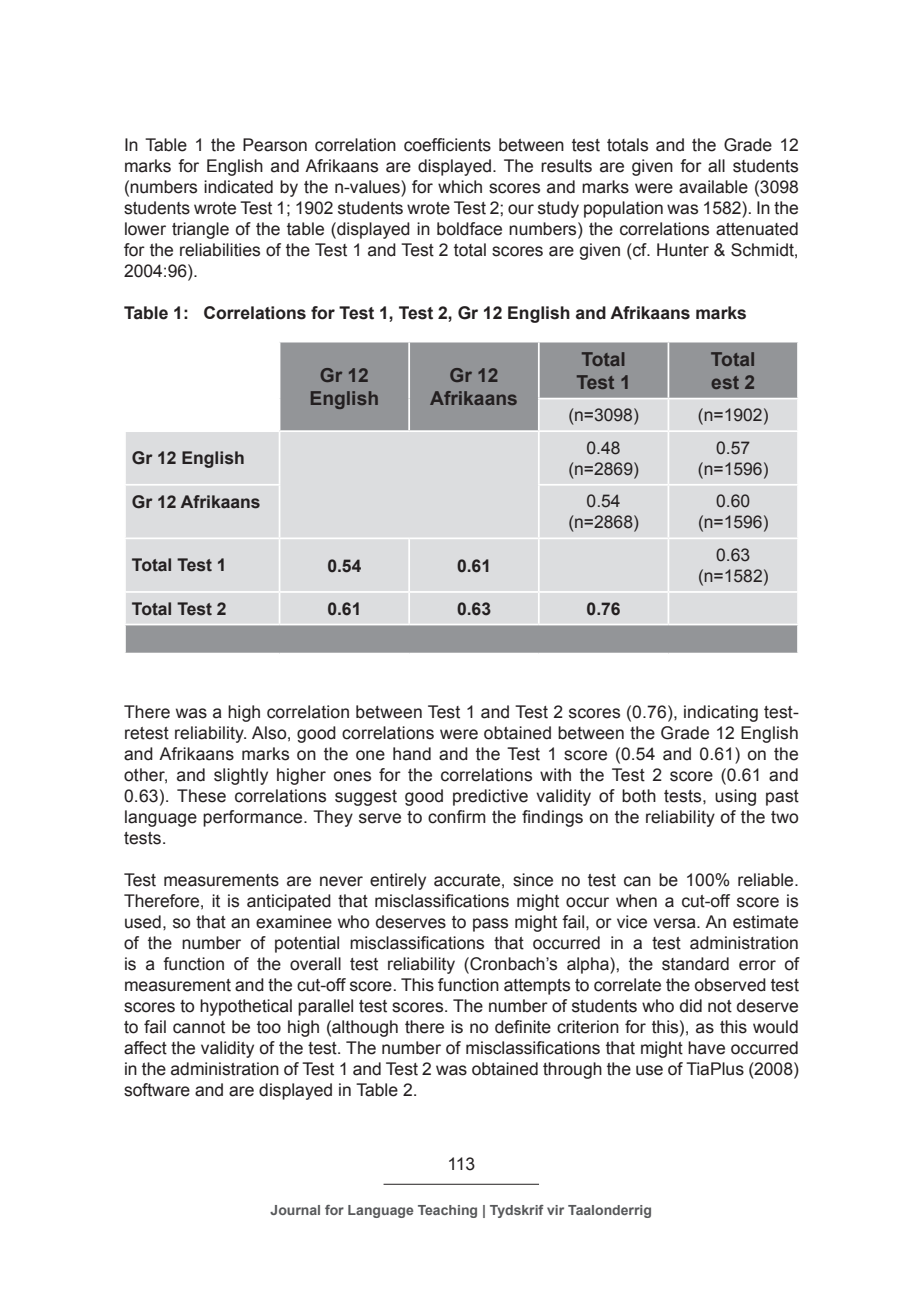
<style>
.page{position:relative;width:923px;height:1290px;background:#fff}
.page>*{position:absolute;margin:0;border:0;box-sizing:border-box;transform-origin:0 0}
.t1{font:700 19.25px/23.1px "Arial";color:#231f20;text-align:center}
.t2{font:17.5px/21px "Arial";color:#231f20;text-align:center}
.t3{font:700 17.5px "Arial";color:#231f20}
.t4{font:700 14px "Arial";color:#57585a}
</style>
<div class="page">
<hr style="left:383px;top:1184px;width:156px;height:1px;background:#231f20">
<svg style="left:126px;top:342px;width:671px;height:311px;fill:#939598"></svg>
<svg style="left:126px;top:399px;width:671px;height:225px;background:#d9dadc"></svg>
<hr style="left:279px;top:342px;width:1px;height:57px;background:#fff">
<hr style="left:408px;top:342px;width:2px;height:57px;background:#fff">
<hr style="left:538px;top:342px;width:1px;height:56px;background:#fff">
<hr style="left:667px;top:342px;width:2px;height:56px;background:#fff">
<hr style="left:279px;top:399px;width:1px;height:31px;background:#fff">
<hr style="left:408px;top:399px;width:2px;height:31px;background:#fff">
<hr style="left:538px;top:398px;width:130px;height:1px;background:#fff">
<hr style="left:538px;top:399px;width:1px;height:31px;background:#fff">
<hr style="left:668px;top:398px;width:131px;height:1px;background:#fff">
<hr style="left:667px;top:399px;width:2px;height:31px;background:#fff">
<hr style="left:124px;top:430px;width:155px;height:2px;background:#fff">
<hr style="left:279px;top:430px;width:130px;height:2px;background:#fff">
<hr style="left:279px;top:432px;width:1px;height:52px;background:#fff">
<hr style="left:409px;top:430px;width:130px;height:2px;background:#fff">
<hr style="left:539px;top:430px;width:129px;height:2px;background:#fff">
<hr style="left:538px;top:432px;width:1px;height:52px;background:#fff">
<hr style="left:668px;top:430px;width:131px;height:2px;background:#fff">
<hr style="left:667px;top:432px;width:2px;height:52px;background:#fff">
<hr style="left:124px;top:484px;width:156px;height:2px;background:#fff">
<hr style="left:279px;top:486px;width:1px;height:51px;background:#fff">
<hr style="left:538px;top:484px;width:130px;height:2px;background:#fff">
<hr style="left:538px;top:486px;width:1px;height:51px;background:#fff">
<hr style="left:668px;top:484px;width:131px;height:2px;background:#fff">
<hr style="left:667px;top:486px;width:2px;height:51px;background:#fff">
<hr style="left:124px;top:537px;width:155px;height:2px;background:#fff">
<hr style="left:279px;top:537px;width:130px;height:2px;background:#fff">
<hr style="left:279px;top:539px;width:1px;height:52px;background:#fff">
<hr style="left:409px;top:537px;width:130px;height:2px;background:#fff">
<hr style="left:408px;top:539px;width:2px;height:52px;background:#fff">
<hr style="left:539px;top:537px;width:129px;height:2px;background:#fff">
<hr style="left:538px;top:539px;width:1px;height:52px;background:#fff">
<hr style="left:668px;top:537px;width:131px;height:2px;background:#fff">
<hr style="left:667px;top:539px;width:2px;height:52px;background:#fff">
<hr style="left:124px;top:591px;width:155px;height:2px;background:#fff">
<hr style="left:279px;top:591px;width:130px;height:2px;background:#fff">
<hr style="left:279px;top:593px;width:1px;height:31px;background:#fff">
<hr style="left:409px;top:591px;width:130px;height:2px;background:#fff">
<hr style="left:408px;top:593px;width:2px;height:31px;background:#fff">
<hr style="left:539px;top:591px;width:129px;height:2px;background:#fff">
<hr style="left:538px;top:593px;width:1px;height:31px;background:#fff">
<hr style="left:668px;top:591px;width:131px;height:2px;background:#fff">
<hr style="left:667px;top:593px;width:2px;height:31px;background:#fff">
<hr style="left:124px;top:624px;width:155px;height:1px;background:#fff">
<hr style="left:279px;top:624px;width:130px;height:1px;background:#fff">
<hr style="left:409px;top:624px;width:130px;height:1px;background:#fff">
<hr style="left:539px;top:624px;width:129px;height:1px;background:#fff">
<hr style="left:668px;top:624px;width:131px;height:1px;background:#fff">
<p class="t2" style="left:124px;top:134px;width:676px;text-align:justify">In Table 1 the Pearson correlation coefficients between test totals and the Grade 12 marks for English and Afrikaans are displayed. The results are given for all students (numbers indicated by the n-values) for which scores and marks were available (3098 students wrote Test 1; 1902 students wrote Test 2; our study population was 1582). In the lower triangle of the table (displayed in boldface numbers) the correlations attenuated for the reliabilities of the Test 1 and Test 2 total scores are given (cf. Hunter &amp; Schmidt, 2004:96).</p>
<p class="t3" style="left:124px;top:301px;width:624px">Table 1: Correlations for Test 1, Test 2, Gr 12 English and Afrikaans marks</p>
<p class="t1" style="left:309px;top:364px;width:71px">Gr 12<br>English</p>
<p class="t1" style="left:430px;top:364px;width:89px">Gr 12<br>Afrikaans</p>
<p class="t1" style="left:576px;top:348px;width:56px;text-align:left">Total<br>Test 1</p>
<p class="t1" style="left:711px;top:348px;width:46px;text-align:left">Total est 2</p>
<p class="t2" style="left:568px;top:405px;width:72px">(n=3098)</p>
<p class="t2" style="left:698px;top:405px;width:72px">(n=1902)</p>
<p class="t3" style="left:132px;top:446px;width:114px">Gr 12 English</p>
<p class="t2" style="left:568px;top:437px;width:72px">0.48 (n=2869)</p>
<p class="t2" style="left:698px;top:437px;width:72px">0.57 (n=1596)</p>
<p class="t3" style="left:132px;top:490px;width:130px">Gr 12 Afrikaans</p>
<p class="t2" style="left:568px;top:491px;width:72px">0.54 (n=2868)</p>
<p class="t2" style="left:698px;top:491px;width:72px">0.60 (n=1596)</p>
<p class="t3" style="left:132px;top:553px;width:96px">Total Test 1</p>
<p class="t3" style="left:327px;top:554px;width:36px">0.54</p>
<p class="t3" style="left:457px;top:554px;width:36px">0.61</p>
<p class="t2" style="left:698px;top:544px;width:72px">0.63 (n=1582)</p>
<p class="t3" style="left:132px;top:597px;width:96px">Total Test 2</p>
<p class="t3" style="left:327px;top:597px;width:36px">0.61</p>
<p class="t3" style="left:457px;top:597px;width:36px">0.63</p>
<p class="t3" style="left:586px;top:597px;width:36px">0.76</p>
<p class="t2" style="left:124px;top:701px;width:676px;text-align:justify">There was a high correlation between Test 1 and Test 2 scores (0.76), indicating test&shy;retest reliability. Also, good correlations were obtained between the Grade 12 English and Afrikaans marks on the one hand and the Test 1 score (0.54 and 0.61) on the other, and slightly higher ones for the correlations with the Test 2 score (0.61 and 0.63). These correlations suggest good predictive validity of both tests, using past language performance. They serve to confirm the findings on the reliability of the two tests.</p>
<p class="t2" style="left:124px;top:869px;width:676px;text-align:justify">Test measurements are never entirely accurate, since no test can be 100% reliable.<br>Therefore, it is anticipated that misclassifications might occur when a cut-off score is used, so that an examinee who deserves to pass might fail, or vice versa. An estimate of the number of potential misclassifications that occurred in a test administration is a function of the overall test reliability (Cronbach’s alpha), the standard error of measurement and the cut-off score. This function attempts to correlate the observed test scores to hypothetical parallel test scores. The number of students who did not deserve to fail cannot be too high (although there is no definite criterion for this), as this would affect the validity of the test. The number of misclassifications that might have occurred in the administration of Test 1 and Test 2 was obtained through the use of TiaPlus (2008) software and are displayed in Table 2.</p>
<p class="t2" style="left:447px;top:1154px;width:29px">113</p>
<p class="t4" style="left:271px;top:1201px;width:383px">Journal for Language Teaching | Tydskrif vir Taalonderrig</p>
</div>
